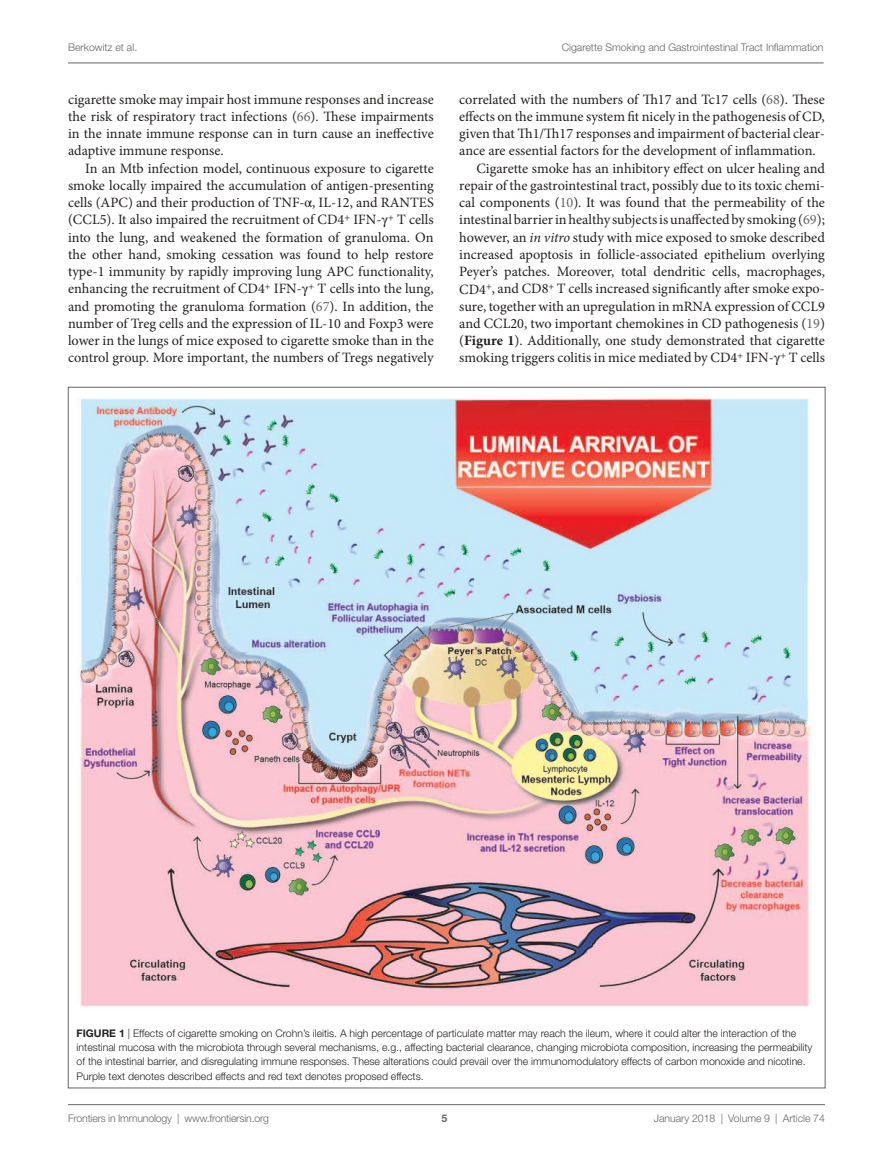
<style>
.page{position:relative;width:893px;height:1170px;background:#fff}
.page>*{position:absolute;margin:0;border:0;box-sizing:border-box;transform-origin:0 0}
.t1{font:14.25px/17.2px "Minion Pro";color:#241f1f;text-align:justify}
.t2{font:300 10.5px/14.2px "Helvetica Neue LT Std";color:#241f1f}
.t3{font:300 10.5px "Helvetica Neue LT Std";color:#656365}
.t4{font:700 10.5px "Helvetica Neue LT Std";color:#656365}
.s1{color:#656365}
.s2{font-family:"STIX General"}
.s3{font-style:italic}
.s4{font-weight:700}
</style>
<div class="page">
<img style="left:79px;top:398px;width:733px;height:608px">
<hr style="left:68px;top:1104px;width:757px;height:1px;background:#656365">
<hr style="left:68px;top:63px;width:756px;height:1px;background:#656365">
<p class="t3" style="left:68px;top:41px;width:71px">Berkowitz et al.</p>
<p class="t3" style="left:562px;top:41px;width:263px">Cigarette Smoking and Gastrointestinal Tract Inflammation</p>
<p class="t1" style="left:68px;top:90px;width:367px">cigarette smoke may impair host immune responses and increase the risk of respiratory tract infections (<span class="s1">66</span>). These impairments in the innate immune response can in turn cause an ineffective adaptive immune response.</p>
<p class="t1" style="left:68px;top:159px;width:367px;text-indent:17px">In an Mtb infection model, continuous exposure to cigarette smoke locally impaired the accumulation of antigen-presenting cells (APC) and their production of TNF-<span class="s2">α</span>, IL-12, and RANTES (CCL5). It also impaired the recruitment of CD4<sup>+</sup> IFN-<span class="s2">γ</span><sup>+</sup> T cells into the lung, and weakened the formation of granuloma. On the other hand, smoking cessation was found to help restore type-1 immunity by rapidly improving lung APC functionality, enhancing the recruitment of CD4<sup>+</sup> IFN-<span class="s2">γ</span><sup>+</sup> T cells into the lung, and promoting the granuloma formation (<span class="s1">67</span>). In addition, the number of Treg cells and the expression of IL-10 and Foxp3 were lower in the lungs of mice exposed to cigarette smoke than in the control group. More important, the numbers of Tregs negatively</p>
<p class="t1" style="left:459px;top:90px;width:367px">correlated with the numbers of Th17 and Tc17 cells (<span class="s1">68</span>). These</p>
<p class="t1" style="left:459px;top:108px;width:367px">effects on the immune system fit nicely in the pathogenesis of CD,</p>
<p class="t1" style="left:459px;top:125px;width:367px">given that Th1/Th17 responses and impairment of bacterial clear-</p>
<p class="t1" style="left:459px;top:142px;width:358px">ance are essential factors for the development of inflammation.</p>
<p class="t1" style="left:476px;top:159px;width:350px">Cigarette smoke has an inhibitory effect on ulcer healing and</p>
<p class="t1" style="left:459px;top:177px;width:367px">repair of the gastrointestinal tract, possibly due to its toxic chemi-</p>
<p class="t1" style="left:459px;top:194px;width:367px">cal components (<span class="s1">10</span>). It was found that the permeability of the</p>
<p class="t1" style="left:459px;top:211px;width:367px">intestinal barrier in healthy subjects is unaffected by smoking (<span class="s1">69</span>);</p>
<p class="t1" style="left:459px;top:228px;width:367px">however, an <span class="s3">in vitro</span> study with mice exposed to smoke described</p>
<p class="t1" style="left:459px;top:246px;width:367px">increased apoptosis in follicle-associated epithelium overlying</p>
<p class="t1" style="left:459px;top:263px;width:367px">Peyer’s patches. Moreover, total dendritic cells, macrophages,</p>
<p class="t1" style="left:459px;top:280px;width:367px">CD4<sup>+</sup>, and CD8<sup>+</sup> T cells increased significantly after smoke expo-</p>
<p class="t1" style="left:459px;top:297px;width:367px">sure, together with an upregulation in mRNA expression of CCL9</p>
<p class="t1" style="left:459px;top:315px;width:367px">and CCL20, two important chemokines in CD pathogenesis (<span class="s1">19</span>)</p>
<p class="t1" style="left:459px;top:332px;width:367px">(<span class="s4">Figure 1</span>). Additionally, one study demonstrated that cigarette</p>
<p class="t1" style="left:459px;top:349px;width:367px">smoking triggers colitis in mice mediated by CD4<sup>+</sup> IFN-<span class="s2">γ</span><sup>+</sup> T cells</p>
<p class="t2" style="left:77px;top:1025px;width:737px"><span class="s4">FIGURE 1</span> | Effects of cigarette smoking on Crohn’s ileitis. A high percentage of particulate matter may reach the ileum, where it could alter the interaction of the intestinal mucosa with the microbiota through several mechanisms, e.g., affecting bacterial clearance, changing microbiota composition, increasing the permeability of the intestinal barrier, and disregulating immune responses. These alterations could prevail over the immunomodulatory effects of carbon monoxide and nicotine.<br>Purple text denotes described effects and red text denotes proposed effects.</p>
<p class="t4" style="left:441px;top:1111px;width:7px">5</p>
<p class="t3" style="left:68px;top:1111px;width:203px">Frontiers in Immunology | www.frontiersin.org</p>
<p class="t3" style="left:654px;top:1111px;width:173px">January 2018 | Volume 9 | Article 74</p>
</div>
